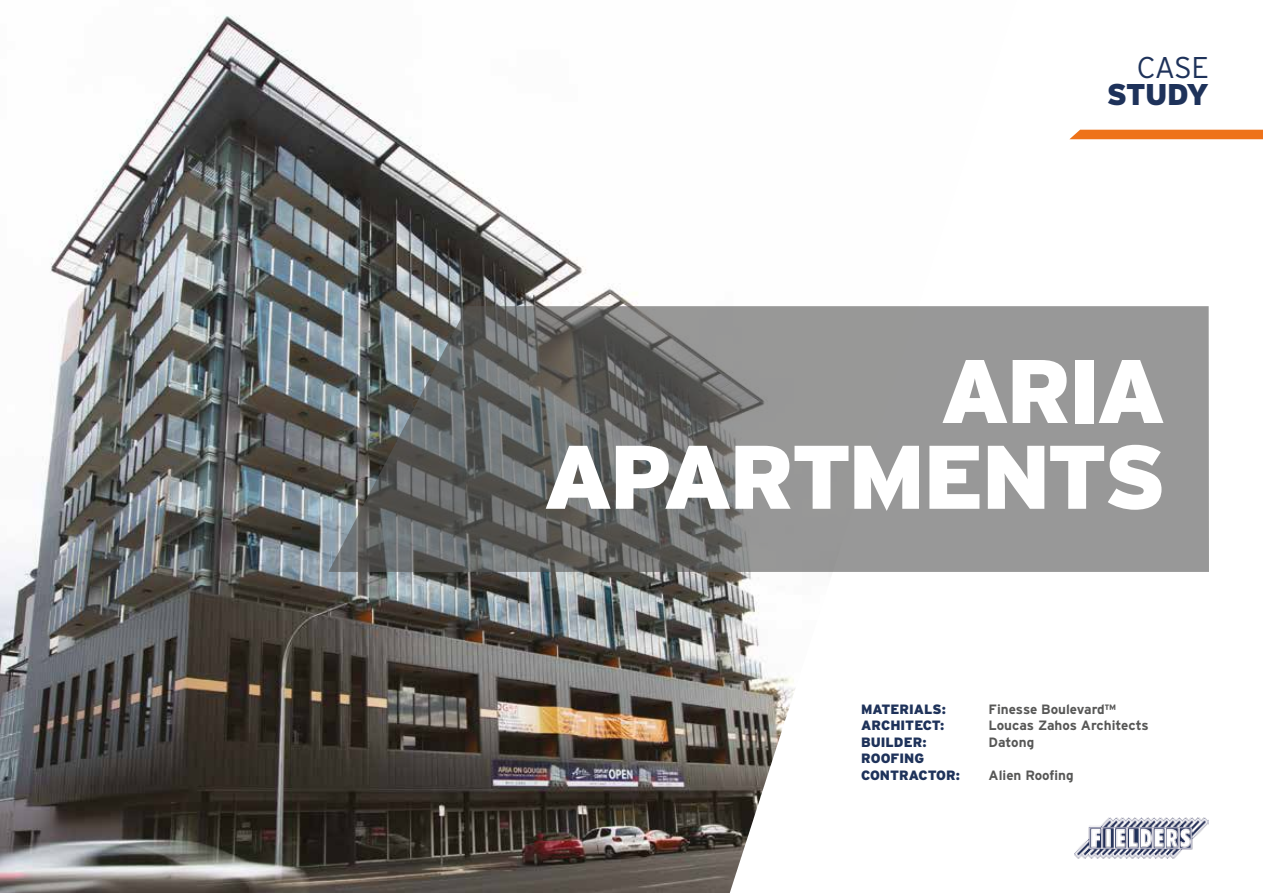
<style>
.page{position:relative;width:1263px;height:893px;background:#fff}
.page>*{position:absolute;margin:0;border:0;box-sizing:border-box;transform-origin:0 0}
.t1{font:900 90px/85.8px "Interstate";letter-spacing:-.045em;color:#fff;text-align:right}
.t2{font:900 30px "Interstate";letter-spacing:-.035em;color:#1e325a}
.t3{font:300 30px "Interstate";color:#1e325a}
.t4{font:700 13.5px "Interstate";color:#575756}
.t5{font:900 13.5px/16.5px "Interstate";color:#1e325a}
</style>
<div class="page">
<img style="left:0;top:15px;width:795px;height:878px">
<svg style="left:328px;top:306px;width:881px;height:266px;background:#828382"></svg>
<img style="left:1074px;top:818px;width:135px;height:41px">
<div style="left:1070px;top:130px;width:193px;height:9px;background:#ee7219"></div>
<h2 class="t3" style="left:1137px;top:51px;width:73px">CASE</h2>
<h2 class="t2" style="left:1107px;top:77px;width:104px">STUDY</h2>
<h1 class="t1" style="left:543px;top:347px;width:625px">ARIA<br>APARTMENTS</h1>
<p class="t5" style="left:861px;top:701px;width:86px">MATERIALS:</p>
<p class="t4" style="left:989px;top:702px;width:129px">Finesse Boulevard™</p>
<p class="t5" style="left:861px;top:717px;width:85px">ARCHITECT:</p>
<p class="t4" style="left:989px;top:718px;width:162px">Loucas Zahos Architects</p>
<p class="t5" style="left:861px;top:734px;width:67px">BUILDER:</p>
<p class="t4" style="left:989px;top:735px;width:47px">Datong</p>
<p class="t5" style="left:861px;top:750px;width:100px">ROOFING<br>CONTRACTOR:</p>
<p class="t4" style="left:989px;top:768px;width:87px">Alien Roofing</p>
</div>
